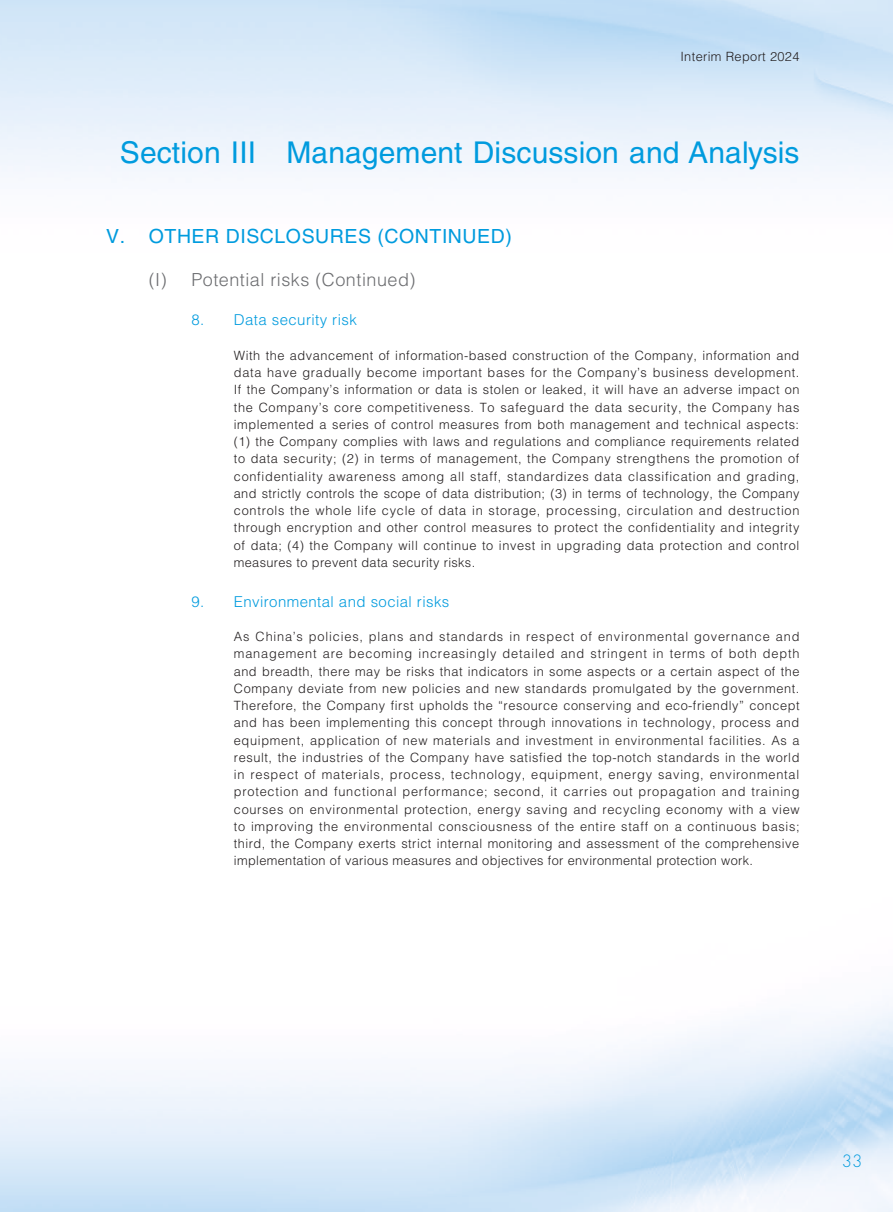
<style>
.page{position:relative;width:893px;height:1212px;background:#fff}
.page>*{position:absolute;margin:0;border:0;box-sizing:border-box;transform-origin:0 0}
.t1{font:30px "Helvetica LT Std";letter-spacing:.005em;color:#009bde}
.t2{font:19.5px "Helvetica LT Std";letter-spacing:.03em;color:#009bde}
.t3{font:300 18px "Helvetica LT Std";letter-spacing:.03em;color:#6c6d70}
.t4{font:300 16.5px "Futura Std";color:#009bde}
.t5{font:300 15px "Helvetica LT Std";letter-spacing:.03em;color:#009bde}
.t6{font:300 12.75px/17.2px "Helvetica LT Std";letter-spacing:.03em;color:#231f20;text-align:justify}
</style>
<div class="page">
<p class="t6" style="left:680px;top:48px;width:121px">Interim Report 2024</p>
<h1 class="t1" style="left:120px;top:135px;width:681px">Section III Management Discussion and Analysis</h1>
<h2 class="t2" style="left:106px;top:225px;width:407px">V. OTHER DISCLOSURES (CONTINUED)</h2>
<h3 class="t3" style="left:149px;top:268px;width:268px">(I) Potential risks (Continued)</h3>
<p class="t5" style="left:191px;top:311px;width:167px">8. Data security risk</p>
<p class="t6" style="left:234px;top:346px;width:567px">With the advancement of information-based construction of the Company, information and data have gradually become important bases for the Company’s business development.<br>If the Company’s information or data is stolen or leaked, it will have an adverse impact on the Company’s core competitiveness. To safeguard the data security, the Company has implemented a series of control measures from both management and technical aspects: (1) the Company complies with laws and regulations and compliance requirements related to data security; (2) in terms of management, the Company strengthens the promotion of confidentiality awareness among all staff, standardizes data classification and grading, and strictly controls the scope of data distribution; (3) in terms of technology, the Company controls the whole life cycle of data in storage, processing, circulation and destruction through encryption and other control measures to protect the confidentiality and integrity of data; (4) the Company will continue to invest in upgrading data protection and control measures to prevent data security risks.</p>
<p class="t5" style="left:191px;top:592px;width:260px">9. Environmental and social risks</p>
<p class="t6" style="left:234px;top:628px;width:567px">As China’s policies, plans and standards in respect of environmental governance and management are becoming increasingly detailed and stringent in terms of both depth and breadth, there may be risks that indicators in some aspects or a certain aspect of the Company deviate from new policies and new standards promulgated by the government.<br>Therefore, the Company first upholds the “resource conserving and eco-friendly” concept and has been implementing this concept through innovations in technology, process and equipment, application of new materials and investment in environmental facilities. As a result, the industries of the Company have satisfied the top-notch standards in the world in respect of materials, process, technology, equipment, energy saving, environmental protection and functional performance; second, it carries out propagation and training courses on environmental protection, energy saving and recycling economy with a view to improving the environmental consciousness of the entire staff on a continuous basis; third, the Company exerts strict internal monitoring and assessment of the comprehensive implementation of various measures and objectives for environmental protection work.</p>
<p class="t4" style="left:842px;top:1151px;width:22px">33</p>
</div>
